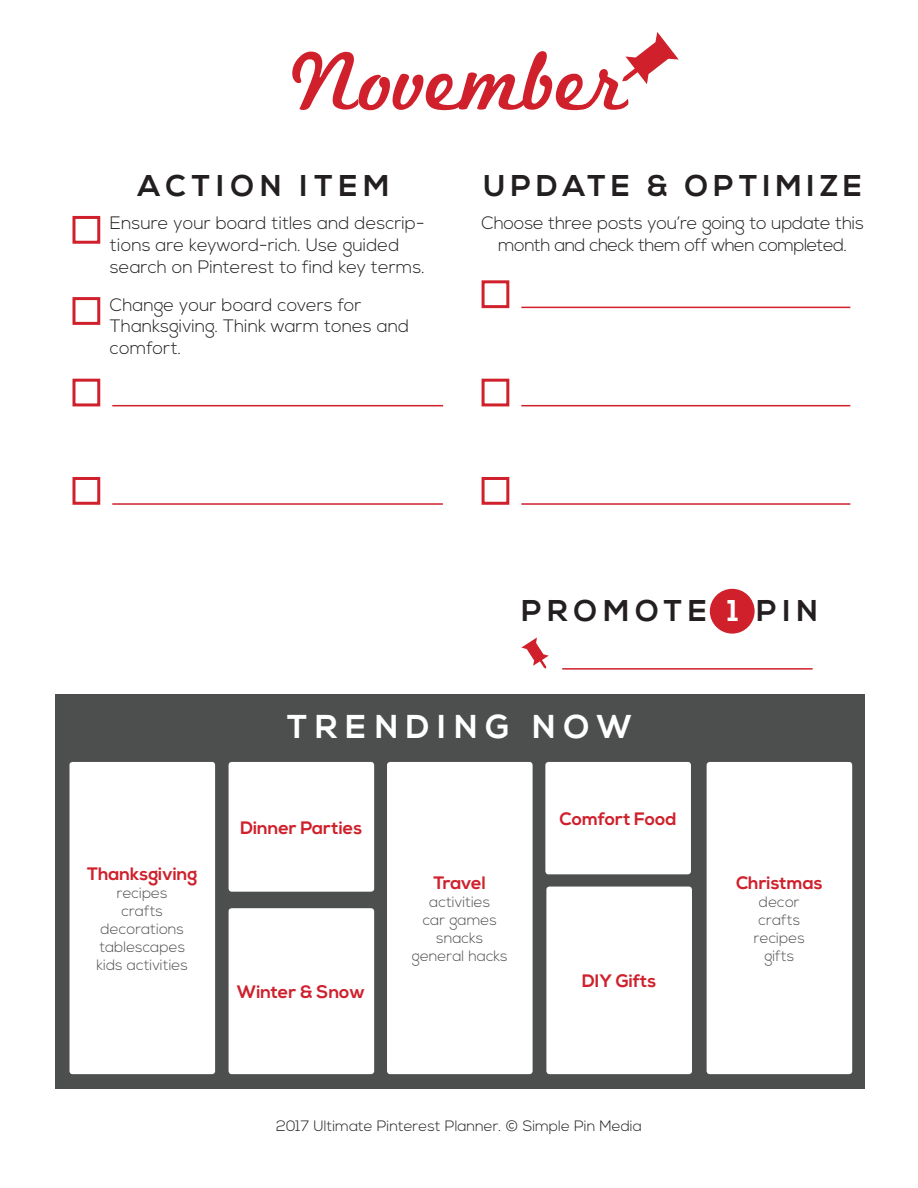
<style>
.page{position:relative;width:918px;height:1188px;background:#fff}
.page>*{position:absolute;margin:0;border:0;box-sizing:border-box;transform-origin:0 0}
.t1{font:87px "Marketing Script";color:#cf202c}
.t2{font:700 33px "Nexa";color:#fff}
.t3{font:700 30px "Nexa";letter-spacing:.2em;color:#231f20}
.t4{font:700 30px "Nexa";letter-spacing:.175em;color:#231f20}
.t5{font:300 18px/21.6px "Nexa";color:#231f20}
.t6{font:700 18px "Nexa";color:#cf202c}
.t7{font:300 15px/18px "Nexa";color:#4d4e4e;text-align:center}
.t8{font:300 15px "Nexa";color:#231f20}
.s1{color:#fff}
</style>
<div class="page">
<div style="left:55px;top:694px;width:810px;height:395px;background:#4d4e4e"></div>
<div style="left:70px;top:762px;width:145px;height:312px;background:#fff;border-radius:3px"></div>
<div style="left:229px;top:762px;width:145px;height:130px;background:#fff;border-radius:3px"></div>
<div style="left:545px;top:762px;width:146px;height:112px;background:#fff;border-radius:3px"></div>
<div style="left:229px;top:908px;width:145px;height:166px;background:#fff;border-radius:3px"></div>
<div style="left:546px;top:887px;width:146px;height:187px;background:#fff;border-radius:3px"></div>
<div style="left:707px;top:762px;width:145px;height:312px;background:#fff;border-radius:3px"></div>
<div style="left:72px;top:297px;width:28px;height:28px;border:3px solid #cf202c"></div>
<div style="left:72px;top:379px;width:28px;height:27px;border:3px solid #cf202c"></div>
<hr style="left:112px;top:405px;width:331px;height:1px;background:#cf202c">
<div style="left:387px;top:762px;width:146px;height:312px;background:#fff;border-radius:3px"></div>
<div style="left:710px;top:589px;width:45px;height:45px;background:#cf202c;border-radius:50%"></div>
<svg style="left:521px;top:637px;width:28px;height:32px"></svg>
<hr style="left:562px;top:668px;width:251px;height:2px;background:#cf202c">
<div style="left:72px;top:216px;width:28px;height:28px;border:3px solid #cf202c"></div>
<div style="left:482px;top:280px;width:27px;height:28px;border:3px solid #cf202c"></div>
<hr style="left:521px;top:307px;width:329px;height:1px;background:#cf202c">
<div style="left:482px;top:379px;width:27px;height:27px;border:3px solid #cf202c"></div>
<hr style="left:521px;top:405px;width:329px;height:1px;background:#cf202c">
<div style="left:482px;top:477px;width:27px;height:28px;border:3px solid #cf202c"></div>
<hr style="left:521px;top:503px;width:329px;height:2px;background:#cf202c">
<div style="left:72px;top:477px;width:28px;height:28px;border:3px solid #cf202c"></div>
<hr style="left:112px;top:503px;width:331px;height:2px;background:#cf202c">
<svg style="left:622px;top:32px;width:57px;height:52px"></svg>
<h1 class="t1" style="left:291px;top:29px;width:338px">November</h1>
<h3 class="t3" style="left:138px;top:169px;width:253px">ACTION ITEM</h3>
<p class="t5" style="left:110px;top:213px;width:316px">Ensure your board titles and descrip&shy;tions are keyword-rich. Use guided search on Pinterest to find key terms.</p>
<p class="t5" style="left:110px;top:294px;width:301px">Change your board covers for<br>Thanksgiving. Think warm tones and comfort.</p>
<h3 class="t4" style="left:483px;top:168px;width:252px">UPDATE &amp; Optimize</h3>
<p class="t5" style="left:482px;top:213px;width:384px;text-align:center">Choose three posts you’re going to update this month and check them off when completed.</p>
<h3 class="t3" style="left:521px;top:593px;width:54px">Promote</h3>
<h3 class="t3" style="left:727px;top:593px;width:73px"><span class="s1">1</span> Pin</h3>
<h2 class="t2" style="left:287px;top:708px;width:29px">trending</h2>
<h2 class="t2" style="left:532px;top:708px;width:34px">now</h2>
<p class="t6" style="left:87px;top:863px;width:112px">Thanksgiving</p>
<p class="t7" style="left:97px;top:884px;width:93px">recipes crafts decorations tablescapes kids activities</p>
<p class="t6" style="left:240px;top:817px;width:123px">Dinner Parties</p>
<p class="t6" style="left:237px;top:981px;width:130px">Winter &amp; Snow</p>
<p class="t6" style="left:434px;top:872px;width:54px">Travel</p>
<p class="t7" style="left:412px;top:893px;width:97px">activities<br>car games snacks general hacks</p>
<p class="t6" style="left:560px;top:808px;width:119px">Comfort Food</p>
<p class="t6" style="left:582px;top:971px;width:76px">DIY Gifts</p>
<p class="t8" style="left:276px;top:1117px;width:367px">2017 Ultimate Pinterest Planner. © Simple Pin Media</p>
<p class="t6" style="left:736px;top:872px;width:88px">Christmas</p>
<p class="t7" style="left:754px;top:893px;width:52px">decor crafts recipes gifts</p>
</div>
